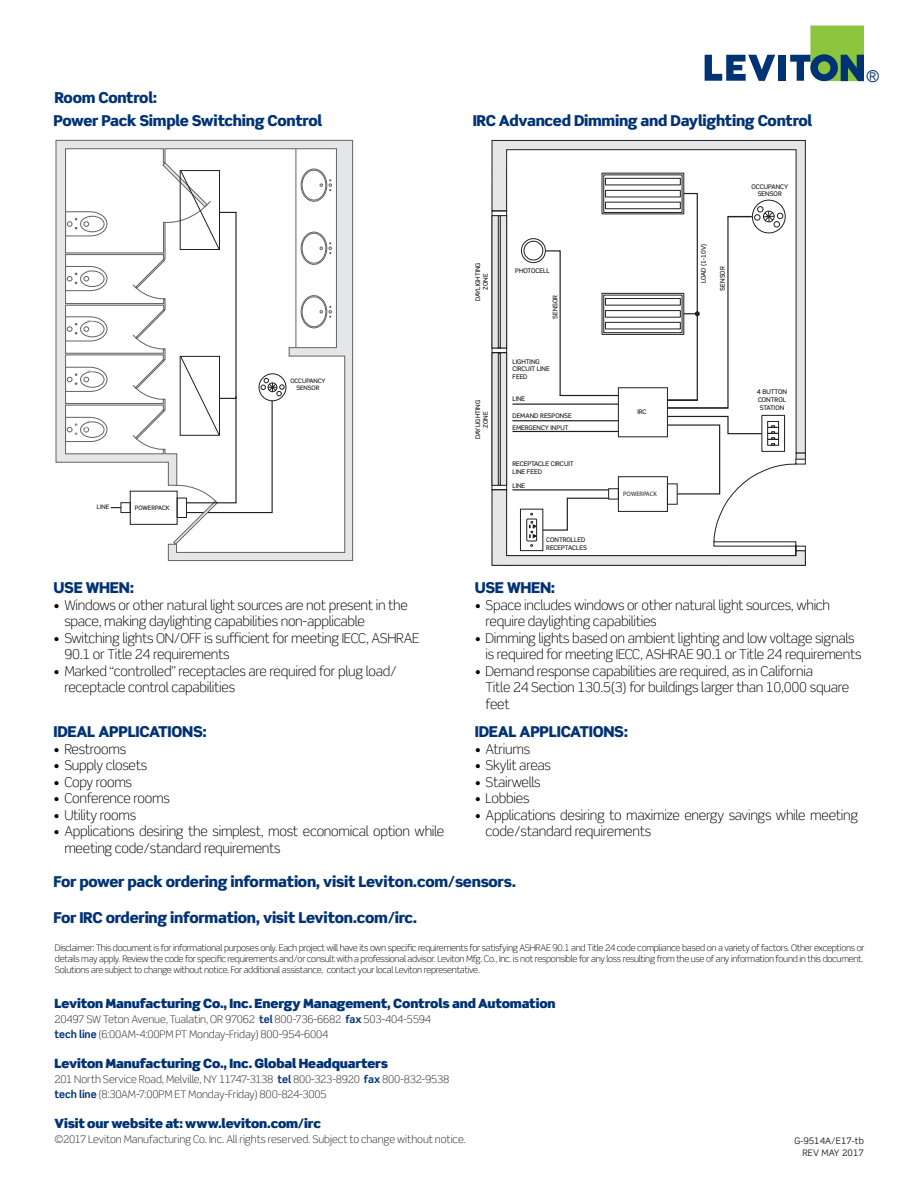
<style>
.page{position:relative;width:918px;height:1188px;background:#fff}
.page>*{position:absolute;margin:0;border:0;box-sizing:border-box;transform-origin:0 0}
.t1{font:16.2px "Scene Std";color:#013374}
.t2{font:900 15px "Scene Std";letter-spacing:-.02em;color:#013374}
.t3{font:300 13.5px/16.5px "Scene Std";letter-spacing:-.02em;color:#000}
.t4{font:900 12.75px "Scene Std";letter-spacing:-.015em;color:#013374}
.t5{font:300 10.5px "Scene Std";letter-spacing:-.01em;color:#231f20}
.t6{font:300 9px/10.8px "Scene Std";letter-spacing:-.03em;color:#000;text-align:justify}
.t7{font:9px "Scene Std";color:#231f20}
.t8{font:500 6.45px/7.6px "Scene Std";color:#231f20}
.t9{font:6.45px "Myriad Pro";color:#231f20}
.t10{font:500 6.15px/7.4px "Scene Std";color:#231f20;text-align:center}
.s1{font-weight:700;color:#013374}
</style>
<div class="page">
<svg style="left:705px;top:55px;width:70px;height:26px"></svg>
<div style="left:778px;top:55px;width:8px;height:26px;background:#013374"></div>
<svg style="left:790px;top:26px;width:74px;height:55px"></svg>
<svg style="left:56px;top:140px;width:297px;height:421px"></svg>
<div style="left:259px;top:374px;width:27px;height:27px;border:1px solid #231f20;border-radius:50%"></div>
<svg style="left:65px;top:163px;width:219px;height:381px"></svg>
<svg style="left:492px;top:140px;width:314px;height:28px"></svg>
<svg style="left:491px;top:168px;width:315px;height:398px"></svg>
<div style="left:500px;top:353px;width:7px;height:132px;background:#e5e6e8"></div>
<div style="left:500px;top:353px;width:7px;height:132px;border:1px solid #231f20"></div>
<div style="left:500px;top:216px;width:7px;height:132px;background:#e5e6e8"></div>
<div style="left:500px;top:216px;width:7px;height:132px;border:1px solid #231f20"></div>
<p class="t2" style="left:54px;top:87px;width:104px">Room Control:</p>
<p class="t2" style="left:54px;top:111px;width:270px">Power Pack Simple Switching Control</p>
<p class="t2" style="left:473px;top:111px;width:341px">IRC Advanced Dimming and Daylighting Control</p>
<p class="t10" style="left:97px;top:503px;width:14px">LINE</p>
<p class="t10" style="left:135px;top:504px;width:37px">POWERPACK</p>
<p class="t10" style="left:290px;top:377px;width:37px">OCCUPANCY<br>SENSOR</p>
<p class="t8" style="left:474px;top:301px;width:41px;text-align:center;rotate:-90deg">DAYLIGHTING<br>ZONE</p>
<p class="t8" style="left:474px;top:439px;width:41px;text-align:center;rotate:-90deg">DAYLIGHTING<br>ZONE</p>
<p class="t8" style="left:515px;top:267px;width:36px">PHOTOCELL</p>
<p class="t8" style="left:551px;top:319px;width:26px;rotate:-90deg">SENSOR</p>
<p class="t8" style="left:512px;top:357px;width:39px">LIGHTING<br>CIRCUIT LINE<br>FEED</p>
<p class="t8" style="left:512px;top:395px;width:14px">LINE</p>
<p class="t8" style="left:512px;top:410px;width:61px;line-height:11.4px">DEMAND RESPONSE<br>EMERGENCY INPUT</p>
<p class="t8" style="left:512px;top:460px;width:63px">RECEPTACLE CIRCUIT<br>LINE FEED</p>
<p class="t8" style="left:512px;top:482px;width:14px">LINE</p>
<p class="t8" style="left:546px;top:536px;width:42px">CONTROLLED<br>RECEPTACLES</p>
<p class="t8" style="left:637px;top:408px;width:11px">IRC</p>
<p class="t9" style="left:623px;top:490px;width:35px">POWERPACK</p>
<p class="t8" style="left:700px;top:283px;width:41px;rotate:-90deg">LOAD (1-10V)</p>
<p class="t8" style="left:719px;top:291px;width:26px;rotate:-90deg">SENSOR</p>
<p class="t8" style="left:751px;top:182px;width:38px;text-align:center">OCCUPANCY<br>SENSOR</p>
<p class="t8" style="left:757px;top:388px;width:32px">4 BUTTON<br>CONTROL<br>STATION</p>
<p class="t1" style="left:866px;top:66px;width:16px">®</p>
<p class="t2" style="left:54px;top:578px;width:82px">USE WHEN:</p>
<p class="t3" style="left:64px;top:597px;width:345px;text-indent:-11px">• Windows or other natural light sources are not present in the space, making daylighting capabilities non-applicable</p>
<p class="t3" style="left:64px;top:630px;width:357px;text-indent:-11px">• Switching lights ON/OFF is sufficient for meeting IECC, ASHRAE<br>90.1 or Title 24 requirements</p>
<p class="t3" style="left:64px;top:663px;width:334px;text-indent:-11px">• Marked “controlled” receptacles are required for plug load/ receptacle control capabilities</p>
<p class="t2" style="left:475px;top:578px;width:82px">USE WHEN:</p>
<p class="t3" style="left:486px;top:597px;width:346px;text-indent:-11px">• Space includes windows or other natural light sources, which require daylighting capabilities</p>
<p class="t3" style="left:486px;top:630px;width:378px;text-indent:-11px">• Dimming lights based on ambient lighting and low voltage signals is required for meeting IECC, ASHRAE 90.1 or Title 24 requirements</p>
<p class="t3" style="left:486px;top:663px;width:365px;text-indent:-11px">• Demand response capabilities are required, as in California<br>Title 24 Section 130.5(3) for buildings larger than 10,000 square feet</p>
<p class="t2" style="left:54px;top:722px;width:155px">IDEAL APPLICATIONS:</p>
<p class="t3" style="left:54px;top:741px;width:74px">• Restrooms</p>
<p class="t3" style="left:54px;top:757px;width:95px">• Supply closets</p>
<p class="t3" style="left:54px;top:774px;width:80px">• Copy rooms</p>
<p class="t3" style="left:54px;top:790px;width:118px">• Conference rooms</p>
<p class="t3" style="left:54px;top:807px;width:84px">• Utility rooms</p>
<p class="t3" style="left:64px;top:823px;width:382px;text-indent:-11px">• Applications desiring the simplest, most economical option while meeting code/standard requirements</p>
<p class="t2" style="left:475px;top:722px;width:155px">IDEAL APPLICATIONS:</p>
<p class="t3" style="left:475px;top:741px;width:57px">• Atriums</p>
<p class="t3" style="left:475px;top:757px;width:78px">• Skylit areas</p>
<p class="t3" style="left:475px;top:774px;width:67px">• Stairwells</p>
<p class="t3" style="left:475px;top:790px;width:56px">• Lobbies</p>
<p class="t3" style="left:486px;top:807px;width:374px;text-indent:-11px">• Applications desiring to maximize energy savings while meeting code/standard requirements</p>
<p class="t2" style="left:54px;top:872px;width:464px">For power pack ordering information, visit Leviton.com/sensors.</p>
<p class="t2" style="left:54px;top:908px;width:365px">For IRC ordering information, visit Leviton.com/irc.</p>
<p class="t6" style="left:55px;top:942px;width:811px">Disclaimer: This document is for informational purposes only. Each project will have its own specific requirements for satisfying ASHRAE 90.1 and Title 24 code compliance based on a variety of factors. Other exceptions or details may apply. Review the code for specific requirements and/or consult with a professional advisor. Leviton Mfg. Co., Inc. is not responsible for any loss resulting from the use of any information found in this document.<br>Solutions are subject to change without notice. For additional assistance, contact your local Leviton representative.</p>
<p class="t4" style="left:55px;top:995px;width:503px">Leviton Manufacturing Co., Inc. Energy Management, Controls and Automation</p>
<p class="t5" style="left:55px;top:1013px;width:378px">20497 SW Teton Avenue, Tualatin, OR 97062 <span class="s1">tel</span> 800-736-6682 <span class="s1">fax</span> 503-404-5594</p>
<p class="t5" style="left:55px;top:1028px;width:275px"><span class="s1">tech line</span> (6:00AM-4:00PM PT Monday-Friday) 800-954-6004</p>
<p class="t4" style="left:55px;top:1055px;width:335px">Leviton Manufacturing Co., Inc. Global Headquarters</p>
<p class="t5" style="left:55px;top:1073px;width:396px">201 North Service Road, Melville, NY 11747-3138 <span class="s1">tel</span> 800-323-8920 <span class="s1">fax</span> 800-832-9538</p>
<p class="t5" style="left:55px;top:1088px;width:274px"><span class="s1">tech line</span> (8:30AM-7:00PM ET Monday-Friday) 800-824-3005</p>
<p class="t4" style="left:55px;top:1115px;width:268px">Visit our website at: www.leviton.com/irc</p>
<p class="t5" style="left:55px;top:1133px;width:413px">©2017 Leviton Manufacturing Co. Inc. All rights reserved. Subject to change without notice.</p>
<p class="t7" style="left:794px;top:1136px;width:71px">G-9514A/E17-tb</p>
<p class="t7" style="left:802px;top:1148px;width:63px">REV MAY 2017</p>
</div>
